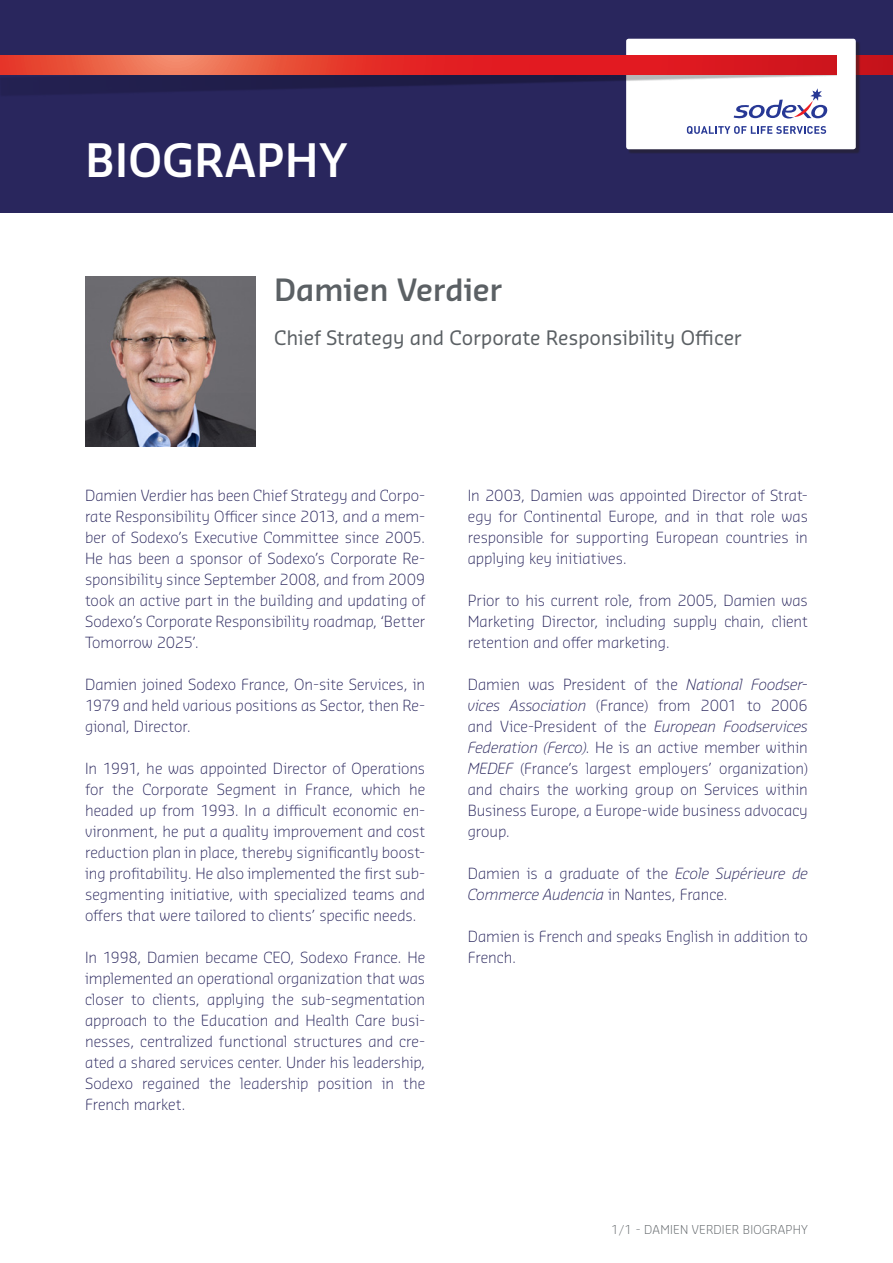
<style>
.page{position:relative;width:893px;height:1263px;background:#fff}
.page>*{position:absolute;margin:0;border:0;box-sizing:border-box;transform-origin:0 0}
.t1{font:600 45px "Sansa Pro";color:#fff}
.t2{font:600 30px "Sansa Pro";letter-spacing:-.01em;color:#5b6064}
.t3{font:19.5px "Sansa Pro";letter-spacing:-.01em;color:#5b6064}
.t4{font:300 15px/21px "Sansa Pro";color:#29265d;text-align:justify}
.t5{font:300 12px "Sansa Pro";letter-spacing:.02em;color:#5b6064}
.s1{font-style:italic}
</style>
<div class="page">
<div style="left:0;top:0;width:893px;height:213px;background:#29265d"></div>
<div style="left:843px;top:56px;width:50px;height:19px;background:#c6131b"></div>
<div style="left:628px;top:41px;width:232px;height:113px;background:#231f20;opacity:.5"></div>
<div style="left:626px;top:39px;width:230px;height:110px;background:#fff;border-radius:3px"></div>
<img style="left:1px;top:46px;width:836px;height:61px">
<svg style="left:0;top:56px;width:837px;height:19px;background:#e33730"></svg>
<svg style="left:734px;top:88px;width:94px;height:31px"></svg>
<svg style="left:687px;top:126px;width:139px;height:8px"></svg>
<img style="left:85px;top:276px;width:170px;height:170px">
<p class="t1" style="left:85px;top:131px;width:264px">BIOGRAPHY</p>
<p class="t2" style="left:274px;top:270px;width:229px">Damien Verdier</p>
<p class="t3" style="left:274px;top:325px;width:469px">Chief Strategy and Corporate Responsibility Officer</p>
<p class="t4" style="left:85px;top:485px;width:342px">Damien Verdier has been Chief Strategy and Corpo&shy;rate Responsibility Officer since 2013, and a mem&shy;ber of Sodexo’s Executive Committee since 2005.<br>He has been a sponsor of Sodexo’s Corporate Re&shy;sponsibility since September 2008, and from 2009 took an active part in the building and updating of Sodexo’s Corporate Responsibility roadmap, ‘Better Tomorrow 2025’.</p>
<p class="t4" style="left:85px;top:674px;width:342px">Damien joined Sodexo France, On-site Services, in 1979 and held various positions as Sector, then Re&shy;gional, Director.</p>
<p class="t4" style="left:85px;top:758px;width:342px">In 1991, he was appointed Director of Operations for the Corporate Segment in France, which he headed up from 1993. In a difficult economic en&shy;vironment, he put a quality improvement and cost reduction plan in place, thereby significantly boost&shy;ing profitability. He also implemented the first sub&shy;segmenting initiative, with specialized teams and offers that were tailored to clients’ specific needs.</p>
<p class="t4" style="left:85px;top:947px;width:342px">In 1998, Damien became CEO, Sodexo France. He implemented an operational organization that was closer to clients, applying the sub-segmentation approach to the Education and Health Care busi&shy;nesses, centralized functional structures and cre&shy;ated a shared services center. Under his leadership, Sodexo regained the leadership position in the French market.</p>
<p class="t4" style="left:468px;top:485px;width:342px">In 2003, Damien was appointed Director of Strat&shy;egy for Continental Europe, and in that role was responsible for supporting European countries in applying key initiatives.</p>
<p class="t4" style="left:468px;top:590px;width:342px">Prior to his current role, from 2005, Damien was Marketing Director, including supply chain, client retention and offer marketing.</p>
<p class="t4" style="left:468px;top:674px;width:342px">Damien was President of the <span class="s1">National Foodser&shy;vices Association</span> (France) from 2001 to 2006 and Vice-President of the <span class="s1">European Foodservices Federation (Ferco)</span>. He is an active member within <span class="s1">MEDEF</span> (France’s largest employers’ organization) and chairs the working group on Services within Business Europe, a Europe-wide business advocacy group.</p>
<p class="t4" style="left:468px;top:863px;width:342px">Damien is a graduate of the <span class="s1">Ecole Supérieure de<br>Commerce Audencia</span> in Nantes, France.</p>
<p class="t4" style="left:468px;top:926px;width:342px">Damien is French and speaks English in addition to<br>French.</p>
<p class="t5" style="left:611px;top:1222px;width:198px">1/1 - DAMIEN VERDIER BIOGRAPHY</p>
</div>
